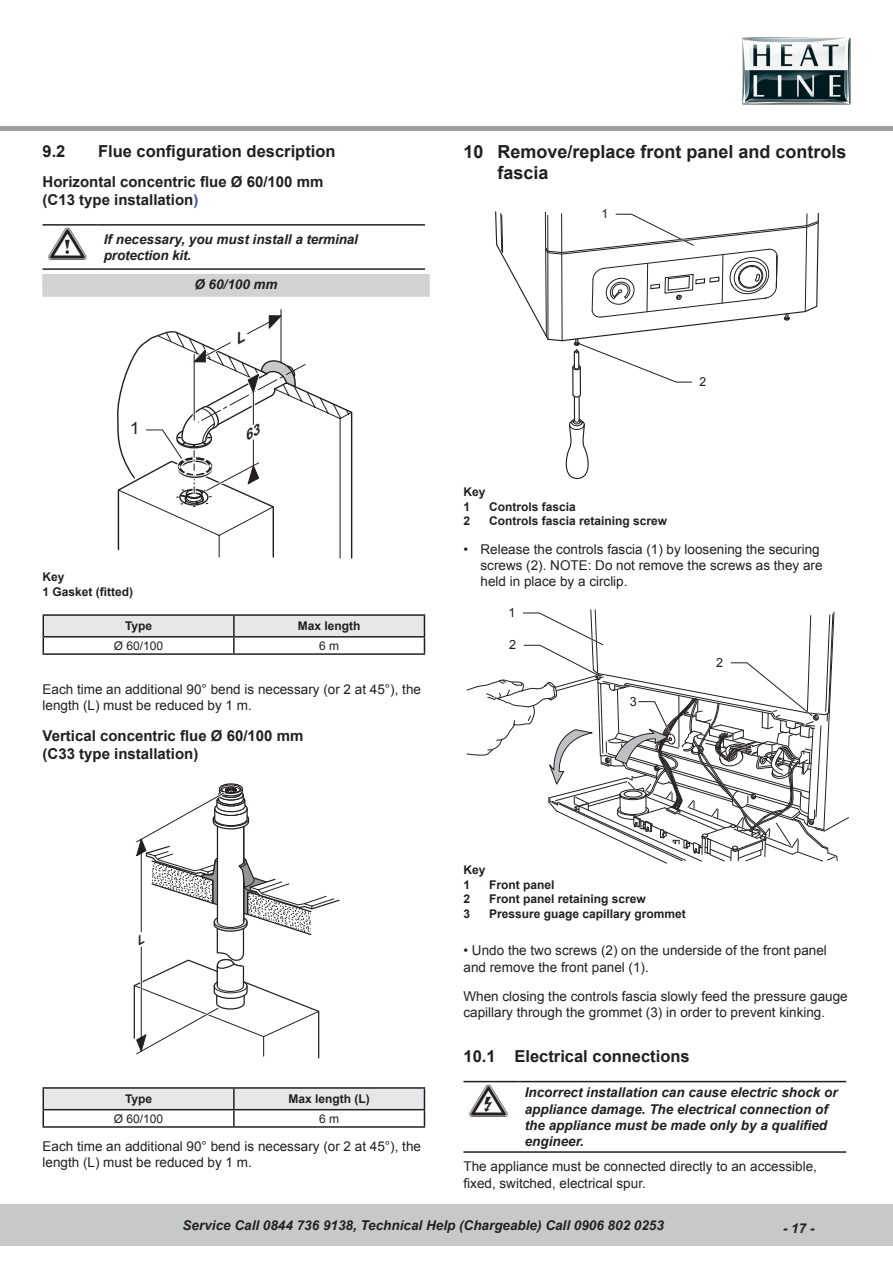
<style>
.page{position:relative;width:893px;height:1263px;background:#fff}
.page>*{position:absolute;margin:0;border:0;box-sizing:border-box;transform-origin:0 0}
.t1{font:39px "Vaillant Piktogramme";color:#231f20}
.t2{font:700 18px/21.6px "Arial";color:#231f20}
.t3{font:16.65px "Arial";color:#231f20;scale:1.07 1}
.t4{font:700 16.5px "Arial";color:#231f20}
.t5{font:700 15px/18px "Arial";color:#231f20}
.t6{font:13.5px/16.2px "Arial";color:#231f20}
.t7{font:italic 700 13.5px/16.2px "Arial";color:#231f20}
.t8{font:12.6px "Arial";color:#231f20}
.t9{font:12.3px "Arial";color:#231f20}
.t10{font:700 12px/14.4px "Arial";color:#231f20}
.t11{font:12px "Arial";color:#231f20}
.s1{color:#3853a3}
</style>
<div class="page">
<img style="left:742px;top:37px;width:108px;height:68px">
<div style="left:0;top:126px;width:893px;height:5px;background:#9d9fa2"></div>
<div style="left:0;top:1204px;width:893px;height:42px;background:#c7c8ca"></div>
<div style="left:43px;top:274px;width:386px;height:21px;background:#d1d2d4"></div>
<div style="left:43px;top:276px;width:386px;height:21px;background:#d1d2d4"></div>
<hr style="left:43px;top:224px;width:55px;height:2px;background:#231f20">
<hr style="left:98px;top:224px;width:327px;height:2px;background:#231f20">
<hr style="left:43px;top:268px;width:55px;height:2px;background:#231f20">
<hr style="left:98px;top:268px;width:327px;height:2px;background:#231f20">
<hr style="left:281px;top:310px;width:1px;height:53px;background:#231f20">
<hr style="left:43px;top:614px;width:191px;height:2px;background:#231f20">
<hr style="left:234px;top:614px;width:191px;height:2px;background:#231f20">
<svg style="left:43px;top:615px;width:382px;height:38px"></svg>
<hr style="left:43px;top:653px;width:191px;height:2px;background:#231f20">
<hr style="left:234px;top:653px;width:191px;height:2px;background:#231f20">
<hr style="left:43px;top:1087px;width:191px;height:2px;background:#231f20">
<hr style="left:234px;top:1087px;width:191px;height:2px;background:#231f20">
<svg style="left:43px;top:1088px;width:382px;height:38px"></svg>
<hr style="left:43px;top:1126px;width:191px;height:2px;background:#231f20">
<hr style="left:234px;top:1126px;width:191px;height:2px;background:#231f20">
<svg style="left:495px;top:211px;width:324px;height:269px"></svg>
<svg style="left:466px;top:609px;width:383px;height:255px"></svg>
<hr style="left:463px;top:1081px;width:56px;height:1px;background:#231f20">
<hr style="left:519px;top:1081px;width:327px;height:1px;background:#231f20">
<hr style="left:463px;top:1151px;width:56px;height:2px;background:#231f20">
<hr style="left:519px;top:1151px;width:327px;height:2px;background:#231f20">
<svg style="left:117px;top:315px;width:235px;height:243px"></svg>
<svg style="left:133px;top:783px;width:207px;height:276px"></svg>
<p class="t4" style="left:43px;top:140px;width:24px">9.2</p>
<p class="t4" style="left:98px;top:140px;width:239px">Flue configuration description</p>
<p class="t5" style="left:43px;top:174px;width:282px">Horizontal concentric flue Ø 60/100 mm (C13 type installation<span class="s1">)</span></p>
<h1 class="t1" style="left:49px;top:214px;width:44px">a</h1>
<p class="t7" style="left:104px;top:231px;width:256px">If necessary, you must install a terminal protection kit.</p>
<p class="t7" style="left:194px;top:276px;width:85px">Ø 60/100 mm</p>
<p class="t3" style="left:130px;top:417px;width:11px">1</p>
<p class="t10" style="left:43px;top:570px;width:92px">Key<br>1 Gasket (fitted)</p>
<p class="t10" style="left:125px;top:619px;width:29px">Type</p>
<p class="t10" style="left:298px;top:619px;width:64px">Max length</p>
<p class="t11" style="left:114px;top:638px;width:51px">Ø 60/100</p>
<p class="t11" style="left:319px;top:638px;width:22px">6 m</p>
<p class="t6" style="left:43px;top:681px;width:380px">Each time an additional 90° bend is necessary (or 2 at 45°), the length (L) must be reduced by 1 m.</p>
<p class="t5" style="left:43px;top:727px;width:262px">Vertical concentric flue Ø 60/100 mm (C33 type installation)</p>
<p class="t10" style="left:125px;top:1092px;width:29px">Type</p>
<p class="t10" style="left:288px;top:1092px;width:83px">Max length (L)</p>
<p class="t11" style="left:114px;top:1110px;width:51px">Ø 60/100</p>
<p class="t11" style="left:319px;top:1110px;width:22px">6 m</p>
<p class="t6" style="left:43px;top:1138px;width:380px">Each time an additional 90° bend is necessary (or 2 at 45°), the length (L) must be reduced by 1 m.</p>
<h2 class="t2" style="left:497px;top:141px;width:351px;text-indent:-34px">10 Remove/replace front panel and controls fascia</h2>
<p class="t9" style="left:601px;top:206px;width:8px">1</p>
<p class="t10" style="left:463px;top:485px;width:24px">Key<br>1</p>
<p class="t10" style="left:489px;top:499px;width:88px">Controls fascia</p>
<p class="t9" style="left:699px;top:374px;width:8px">2</p>
<p class="t10" style="left:463px;top:514px;width:8px">2</p>
<p class="t10" style="left:489px;top:514px;width:180px">Controls fascia retaining screw</p>
<p class="t6" style="left:480px;top:541px;width:344px;text-indent:-17px">• Release the controls fascia (1) by loosening the securing screws (2). NOTE: Do not remove the screws as they are held in place by a circlip.</p>
<p class="t8" style="left:508px;top:604px;width:9px">1</p>
<p class="t8" style="left:509px;top:637px;width:9px">2</p>
<p class="t10" style="left:463px;top:863px;width:24px">Key<br>1</p>
<p class="t10" style="left:489px;top:878px;width:67px">Front panel</p>
<p class="t8" style="left:630px;top:693px;width:9px">3</p>
<p class="t8" style="left:716px;top:654px;width:9px">2</p>
<p class="t10" style="left:463px;top:892px;width:8px">2</p>
<p class="t10" style="left:489px;top:892px;width:158px">Front panel retaining screw</p>
<p class="t10" style="left:463px;top:906px;width:8px">3</p>
<p class="t10" style="left:489px;top:906px;width:198px">Pressure guage capillary grommet</p>
<p class="t6" style="left:463px;top:943px;width:365px">• Undo the two screws (2) on the underside of the front panel and remove the front panel (1).</p>
<p class="t6" style="left:463px;top:988px;width:386px">When closing the controls fascia slowly feed the pressure gauge capillary through the grommet (3) in order to prevent kinking.</p>
<p class="t4" style="left:463px;top:1045px;width:228px">10.1 Electrical connections</p>
<h1 class="t1" style="left:469px;top:1071px;width:44px">e</h1>
<p class="t7" style="left:525px;top:1085px;width:314px">Incorrect installation can cause electric shock or appliance damage. The electrical connection of the appliance must be made only by a qualified engineer.</p>
<p class="t6" style="left:463px;top:1159px;width:355px">The appliance must be connected directly to an accessible, fixed, switched, electrical spur.</p>
<p class="t7" style="left:183px;top:1218px;width:483px">Service Call 0844 736 9138, Technical Help (Chargeable) Call 0906 802 0253</p>
<p class="t7" style="left:783px;top:1221px;width:33px">- 17 -</p>
</div>
